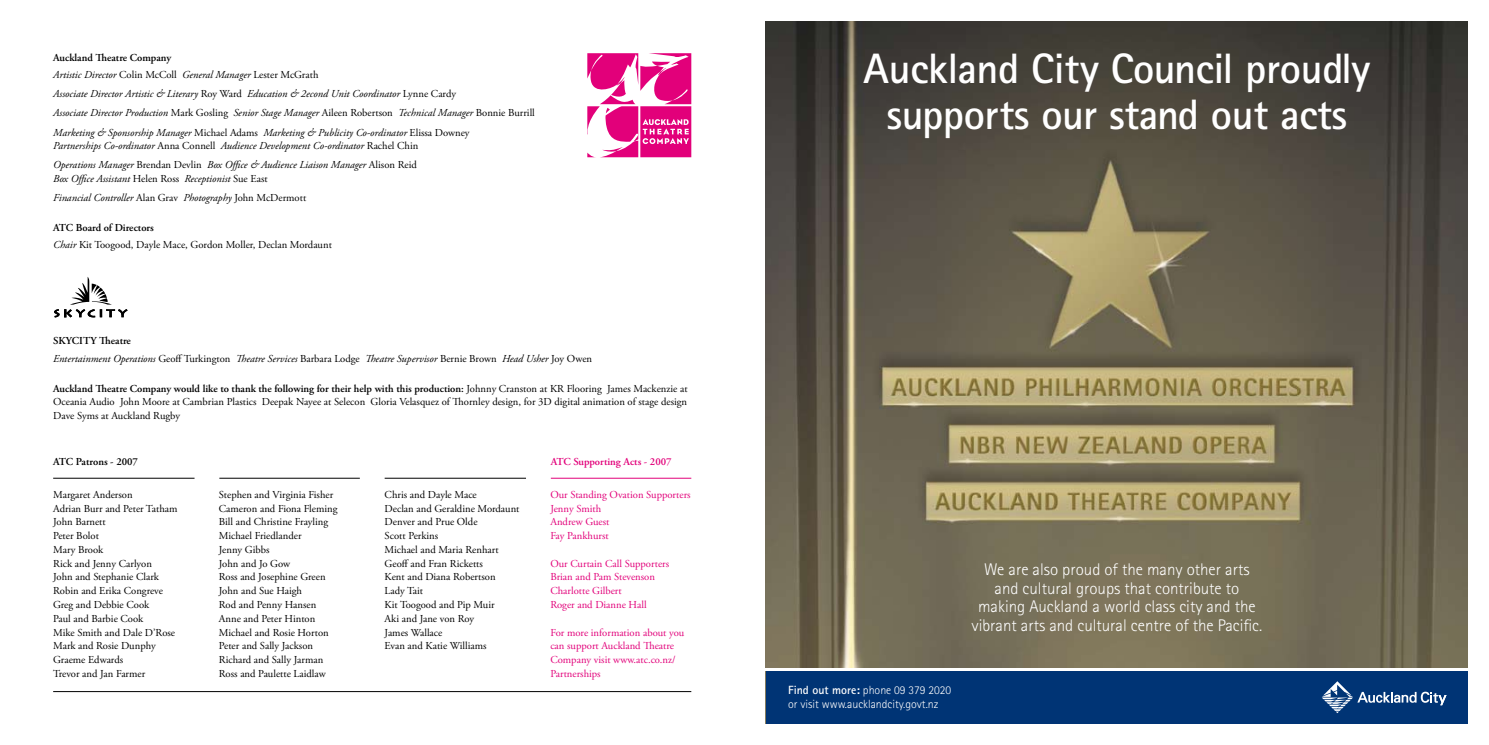
<style>
.page{position:relative;width:1489px;height:745px;background:#fff}
.page>*{position:absolute;margin:0;border:0;box-sizing:border-box;transform-origin:0 0}
.t1{font:700 42.5px/45px "Rotis Sans Serif";letter-spacing:-.01em;color:#fff;text-align:center}
.t2{font:300 16.88px/18.8px "Rotis Sans Serif";color:#fff;text-align:center}
.t3{font:300 11.88px/14.2px "Rotis Sans Serif";color:#fff}
.t4{font:10.62px/13.8px "Adobe Garamond Pro";color:#000}
.t5{font:italic 10.62px/19.1px "Adobe Garamond Pro";color:#000}
.t6{font:10.62px/13.8px "Adobe Garamond Pro";color:#e2007a}
.t7{font:600 10.62px "Adobe Garamond Pro";color:#e2007a}
.t8{font:600 10.62px "Adobe Garamond Pro";color:#000}
.s1{font-weight:600;font-style:normal}
.s2{font-style:normal}
.s3{font-weight:600}
.s4{font-style:italic}
.s5{font-weight:700}
</style>
<div class="page">
<img style="left:766px;top:21px;width:701px;height:646px">
<div style="left:766px;top:670px;width:701px;height:53px;background:#003475"></div>
<svg style="left:1322px;top:681px;width:124px;height:31px"></svg>
<hr style="left:53px;top:691px;width:638px;height:1px;background:#000">
<hr style="left:219px;top:477px;width:141px;height:1px;background:#000">
<hr style="left:53px;top:477px;width:141px;height:1px;background:#000">
<hr style="left:551px;top:477px;width:140px;height:1px;background:#e2007a">
<hr style="left:384px;top:477px;width:142px;height:1px;background:#000">
<svg style="left:54px;top:277px;width:73px;height:40px"></svg>
<svg style="left:587px;top:53px;width:104px;height:104px"></svg>
<p class="t5" style="left:53px;top:49px;width:267px;line-height:17.2px"><span class="s1">Auckland Theatre Company<br></span>Artistic Director <span class="s2">Colin McColl</span> General Manager <span class="s2">Lester McGrath</span></p>
<p class="t5" style="left:53px;top:85px;width:483px">Associate Director Artistic &amp; Literary <span class="s2">Roy Ward</span> Education &amp; 2econd Unit Coordinator <span class="s2">Lynne Cardy<br></span>Associate Director Production <span class="s2">Mark Gosling</span> Senior Stage Manager <span class="s2">Aileen Robertson</span> Technical Manager <span class="s2">Bonnie Burrill<br></span>Marketing &amp; Sponsorship Manager <span class="s2">Michael Adams</span> Marketing &amp; Publicity Co-ordinator <span class="s2">Elissa Downey</span></p>
<p class="t5" style="left:53px;top:136px;width:366px">Partnerships Co-ordinator <span class="s2">Anna Connell</span> Audience Development Co-ordinator <span class="s2">Rachel Chin<br></span>Operations Manager <span class="s2">Brendan Devlin</span> Box Office &amp; Audience Liaison Manager <span class="s2">Alison Reid</span></p>
<p class="t5" style="left:53px;top:169px;width:254px">Box Office Assistant <span class="s2">Helen Ross</span> Receptionist <span class="s2">Sue East<br></span>Financial Controller <span class="s2">Alan Grav</span> Photography <span class="s2">John McDermott</span></p>
<p class="t4" style="left:53px;top:219px;width:280px;line-height:17.2px"><span class="s3">ATC Board of Directors<br></span><span class="s4">Chair</span> Kit Toogood, Dayle Mace, Gordon Moller, Declan Mordaunt</p>
<p class="t5" style="left:53px;top:332px;width:540px;line-height:17.2px"><span class="s1">SKYCITY Theatre<br></span>Entertainment Operations <span class="s2">Geoff Turkington</span> Theatre Services <span class="s2">Barbara Lodge</span> Theatre Supervisor <span class="s2">Bernie Brown</span> Head Usher <span class="s2">Joy Owen</span></p>
<p class="t4" style="left:53px;top:381px;width:636px;text-align:justify"><span class="s3">Auckland Theatre Company would like to thank the following for their help with this production:</span> Johnny Cranston at KR Flooring James Mackenzie at Oceania Audio John Moore at Cambrian Plastics Deepak Nayee at Selecon Gloria Velasquez of Thornley design, for 3D digital animation of stage design Dave Syms at Auckland Rugby</p>
<p class="t8" style="left:53px;top:455px;width:86px">ATC Patrons - 2007</p>
<p class="t7" style="left:550px;top:455px;width:122px">ATC Supporting Acts - 2007</p>
<p class="t4" style="left:53px;top:487px;width:126px">Margaret Anderson<br>Adrian Burr and Peter Tatham<br>John Barnett<br>Peter Bolot<br>Mary Brook<br>Rick and Jenny Carlyon<br>John and Stephanie Clark<br>Robin and Erika Congreve<br>Greg and Debbie Cook<br>Paul and Barbie Cook<br>Mike Smith and Dale D’Rose<br>Mark and Rosie Dunphy<br>Graeme Edwards<br>Trevor and Jan Farmer</p>
<p class="t4" style="left:219px;top:487px;width:120px">Stephen and Virginia Fisher<br>Cameron and Fiona Fleming<br>Bill and Christine Frayling<br>Michael Friedlander<br>Jenny Gibbs<br>John and Jo Gow<br>Ross and Josephine Green<br>John and Sue Haigh<br>Rod and Penny Hansen<br>Anne and Peter Hinton<br>Michael and Rosie Horton<br>Peter and Sally Jackson<br>Richard and Sally Jarman<br>Ross and Paulette Laidlaw</p>
<p class="t4" style="left:384px;top:487px;width:136px">Chris and Dayle Mace<br>Declan and Geraldine Mordaunt<br>Denver and Prue Olde<br>Scott Perkins<br>Michael and Maria Renhart<br>Geoff and Fran Ricketts<br>Kent and Diana Robertson<br>Lady Tait<br>Kit Toogood and Pip Muir<br>Aki and Jane von Roy<br>James Wallace<br>Evan and Katie Williams</p>
<p class="t6" style="left:550px;top:487px;width:142px">Our Standing Ovation Supporters<br>Jenny Smith<br>Andrew Guest<br>Fay Pankhurst</p>
<p class="t6" style="left:550px;top:556px;width:120px">Our Curtain Call Supporters<br>Brian and Pam Stevenson<br>Charlotte Gilbert<br>Roger and Dianne Hall</p>
<p class="t6" style="left:550px;top:625px;width:135px">For more information about you can support Auckland Theatre<br>Company visit www.atc.co.nz/<br>Partnerships</p>
<h1 class="t1" style="left:863px;top:46px;width:508px">Auckland City Council proudly supports our stand out acts</h1>
<h2 class="t2" style="left:971px;top:559px;width:292px">We are also proud of the many other arts and cultural groups that contribute to making Auckland a world class city and the vibrant arts and cultural centre of the Pacific.</h2>
<p class="t3" style="left:788px;top:682px;width:164px"><span class="s5">Find out more:</span> phone 09 379 2020 or visit www.aucklandcity.govt.nz</p>
</div>
